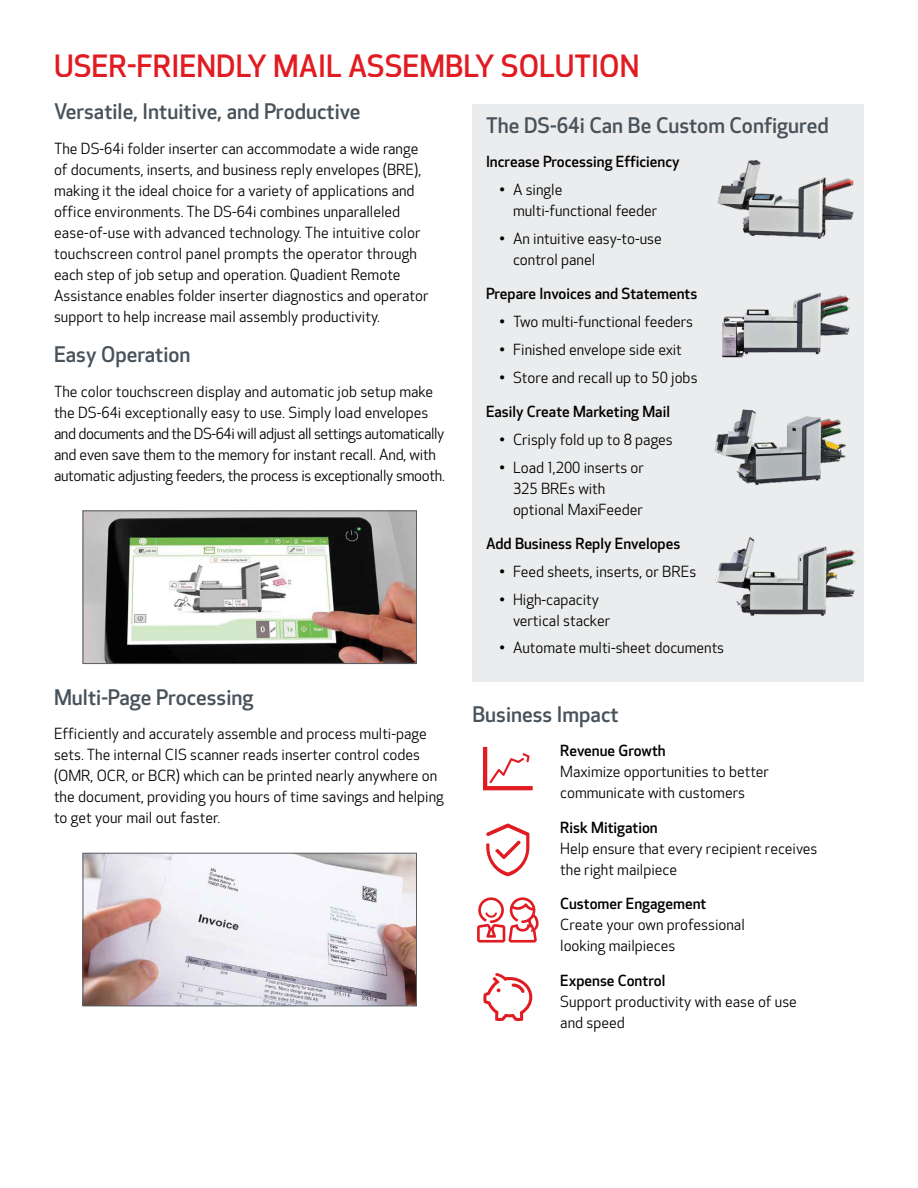
<style>
.page{position:relative;width:918px;height:1188px;background:#fff}
.page>*{position:absolute;margin:0;border:0;box-sizing:border-box;transform-origin:0 0}
.t1{font:500 30px "Optic Sans 301";color:#e11b22}
.t2{font:500 21px "Optic Sans 301";color:#48525a}
.t3{font:15px/21px "Optic Sans 201";color:#000}
.t4{font:500 15px "Optic Sans 301";color:#000}
</style>
<div class="page">
<div style="left:472px;top:104px;width:392px;height:577px;background:#ebeced"></div>
<img style="left:85px;top:512px;width:330px;height:150px">
<div style="left:83px;top:510px;width:334px;height:154px;border:1px solid #565d64"></div>
<img style="left:85px;top:855px;width:330px;height:149px">
<div style="left:83px;top:853px;width:334px;height:153px;border:1px solid #565d64"></div>
<img style="left:717px;top:160px;width:137px;height:79px">
<img style="left:722px;top:292px;width:128px;height:66px">
<img style="left:714px;top:409px;width:132px;height:76px">
<img style="left:715px;top:537px;width:144px;height:79px">
<svg style="left:483px;top:747px;width:50px;height:43px"></svg>
<svg style="left:485px;top:823px;width:45px;height:54px"></svg>
<svg style="left:477px;top:897px;width:62px;height:46px"></svg>
<svg style="left:483px;top:973px;width:49px;height:48px"></svg>
<h1 class="t1" style="left:54px;top:49px;width:587px">USER-FRIENDLY MAIL ASSEMBLY SOLUTION</h1>
<h2 class="t2" style="left:54px;top:100px;width:308px">Versatile, Intuitive, and Productive</h2>
<p class="t3" style="left:54px;top:139px;width:376px">The DS-64i folder inserter can accommodate a wide range of documents, inserts, and business reply envelopes (BRE), making it the ideal choice for a variety of applications and office environments. The DS-64i combines unparalleled ease-of-use with advanced technology. The intuitive color touchscreen control panel prompts the operator through each step of job setup and operation. Quadient Remote Assistance enables folder inserter diagnostics and operator support to help increase mail assembly productivity.</p>
<h2 class="t2" style="left:54px;top:343px;width:138px">Easy Operation</h2>
<p class="t3" style="left:54px;top:382px;width:392px">The color touchscreen display and automatic job setup make the DS-64i exceptionally easy to use. Simply load envelopes and documents and the DS-64i will adjust all settings automatically and even save them to the memory for instant recall. And, with automatic adjusting feeders, the process is exceptionally smooth.</p>
<h2 class="t2" style="left:54px;top:685px;width:201px">Multi-Page Processing</h2>
<p class="t3" style="left:54px;top:724px;width:391px">Efficiently and accurately assemble and process multi-page sets. The internal CIS scanner reads inserter control codes (OMR, OCR, or BCR) which can be printed nearly anywhere on the document, providing you hours of time savings and helping to get your mail out faster.</p>
<h2 class="t2" style="left:486px;top:113px;width:344px">The DS-64i Can Be Custom Configured</h2>
<p class="t4" style="left:486px;top:153px;width:195px">Increase Processing Efficiency</p>
<p class="t3" style="left:513px;top:180px;width:146px;text-indent:-14px">• A single multi-functional feeder</p>
<p class="t3" style="left:513px;top:229px;width:150px;text-indent:-14px">• An intuitive easy-to-use control panel</p>
<p class="t4" style="left:486px;top:285px;width:213px">Prepare Invoices and Statements</p>
<p class="t3" style="left:500px;top:312px;width:195px">• Two multi-functional feeders</p>
<p class="t3" style="left:500px;top:340px;width:184px">• Finished envelope side exit</p>
<p class="t3" style="left:500px;top:367px;width:200px">• Store and recall up to 50 jobs</p>
<p class="t4" style="left:486px;top:403px;width:185px">Easily Create Marketing Mail</p>
<p class="t3" style="left:500px;top:430px;width:175px">• Crisply fold up to 8 pages</p>
<p class="t3" style="left:513px;top:457px;width:132px;text-indent:-14px">• Load 1,200 inserts or<br>325 BREs with optional MaxiFeeder</p>
<p class="t4" style="left:486px;top:535px;width:196px">Add Business Reply Envelopes</p>
<p class="t3" style="left:500px;top:562px;width:198px">• Feed sheets, inserts, or BREs</p>
<p class="t3" style="left:513px;top:589px;width:99px;text-indent:-14px">• High-capacity vertical stacker</p>
<p class="t3" style="left:500px;top:638px;width:226px">• Automate multi-sheet documents</p>
<h2 class="t2" style="left:472px;top:702px;width:148px">Business Impact</h2>
<p class="t4" style="left:560px;top:742px;width:107px">Revenue Growth</p>
<p class="t3" style="left:560px;top:762px;width:210px">Maximize opportunities to better communicate with customers</p>
<p class="t4" style="left:560px;top:819px;width:99px">Risk Mitigation</p>
<p class="t3" style="left:560px;top:838px;width:259px">Help ensure that every recipient receives the right mailpiece</p>
<p class="t4" style="left:560px;top:895px;width:148px">Customer Engagement</p>
<p class="t3" style="left:560px;top:915px;width:186px">Create your own professional looking mailpieces</p>
<p class="t4" style="left:560px;top:972px;width:107px">Expense Control</p>
<p class="t3" style="left:560px;top:991px;width:238px">Support productivity with ease of use and speed</p>
</div>
